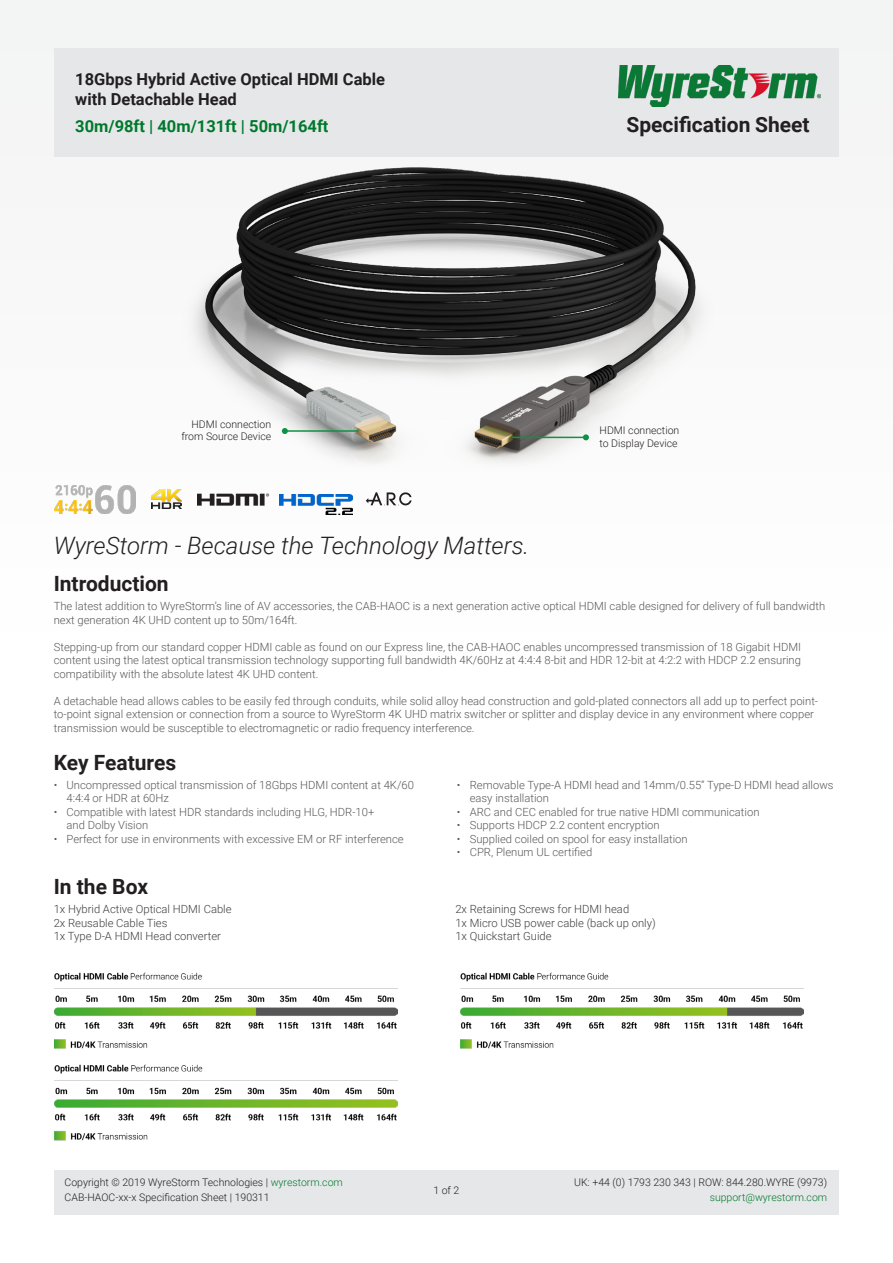
<style>
.page{position:relative;width:893px;height:1263px;background:#fff}
.page>*{position:absolute;margin:0;border:0;box-sizing:border-box;transform-origin:0 0}
.t1{font:italic 300 24px "Roboto";color:#231f20}
.t2{font:700 21px "Roboto";color:#231f20}
.t3{font:700 16.5px/19.8px "Roboto";color:#231f20}
.t4{font:700 16.5px "Roboto";color:#00792c}
.t5{font:300 11.25px/13.5px "Roboto";color:#57585a}
.t6{font:300 11.25px "Roboto";color:#3e3e3f}
.t7{font:300 10.5px/12.6px "Roboto";color:#231f20;text-align:right}
.t8{font:300 10.5px "Roboto";color:#00792c}
.s1{color:#00792c}
</style>
<div class="page">
<div style="left:0;top:0;width:893px;height:659px;background:#fbfbfb"></div>
<img style="left:193px;top:167px;width:509px;height:295px">
<div style="left:54px;top:1170px;width:785px;height:44px;background:#e6e7e9"></div>
<div style="left:54px;top:49px;width:785px;height:108px;background:#e6e7e9"></div>
<img style="left:618px;top:66px;width:203px;height:40px">
<hr style="left:285px;top:430px;width:74px;height:2px;background:#0d9344">
<svg style="left:282px;top:428px;width:6px;height:6px"></svg>
<hr style="left:512px;top:437px;width:74px;height:1px;background:#0d9344">
<svg style="left:583px;top:434px;width:6px;height:6px"></svg>
<img style="left:198px;top:493px;width:71px;height:13px">
<img style="left:280px;top:494px;width:72px;height:21px">
<img style="left:152px;top:489px;width:30px;height:19px">
<svg style="left:366px;top:492px;width:46px;height:14px"></svg>
<img style="left:54px;top:485px;width:82px;height:28px">
<img style="left:54px;top:973px;width:344px;height:76px">
<img style="left:460px;top:973px;width:344px;height:76px">
<img style="left:54px;top:1065px;width:344px;height:76px">
<p class="t3" style="left:75px;top:68px;width:311px">18Gbps Hybrid Active Optical HDMI Cable with Detachable Head</p>
<p class="t4" style="left:75px;top:115px;width:255px">30m/98ft | 40m/131ft | 50m/164ft</p>
<p class="t2" style="left:627px;top:110px;width:185px">Specification Sheet</p>
<p class="t7" style="left:181px;top:417px;width:91px">HDMI connection from Source Device</p>
<p class="t7" style="left:600px;top:423px;width:81px">HDMI connection</p>
<p class="t7" style="left:600px;top:436px;width:79px">to Display Device</p>
<p class="t1" style="left:54px;top:529px;width:477px">WyreStorm - Because the Technology Matters.</p>
<p class="t2" style="left:54px;top:569px;width:116px">Introduction</p>
<p class="t5" style="left:54px;top:599px;width:773px">The latest addition to WyreStorm’s line of AV accessories, the CAB-HAOC is a next generation active optical HDMI cable designed for delivery of full bandwidth next generation 4K UHD content up to 50m/164ft.</p>
<p class="t5" style="left:54px;top:639px;width:749px;text-align:justify">Stepping-up from our standard copper HDMI cable as found on our Express line, the CAB-HAOC enables uncompressed transmission of 18 Gigabit HDMI content using the latest optical transmission technology supporting full bandwidth 4K/60Hz at 4:4:4 8-bit and HDR 12-bit at 4:2:2 with HDCP 2.2 ensuring compatibility with the absolute latest 4K UHD content.</p>
<p class="t5" style="left:54px;top:693px;width:766px">A detachable head allows cables to be easily fed through conduits, while solid alloy head construction and gold-plated connectors all add up to perfect point&shy;to-point signal extension or connection from a source to WyreStorm 4K UHD matrix switcher or splitter and display device in any environment where copper transmission would be susceptible to electromagnetic or radio frequency interference.</p>
<p class="t2" style="left:54px;top:747px;width:124px">Key Features</p>
<p class="t5" style="left:66px;top:778px;width:349px;text-indent:-13px">• Uncompressed optical transmission of 18Gbps HDMI content at 4K/60<br>4:4:4 or HDR at 60Hz</p>
<p class="t5" style="left:66px;top:805px;width:309px;text-indent:-13px">• Compatible with latest HDR standards including HLG, HDR-10+ and Dolby Vision</p>
<p class="t5" style="left:54px;top:832px;width:352px">• Perfect for use in environments with excessive EM or RF interference</p>
<p class="t2" style="left:54px;top:872px;width:96px">In the Box</p>
<p class="t6" style="left:54px;top:901px;width:179px">1x Hybrid Active Optical HDMI Cable</p>
<p class="t6" style="left:54px;top:915px;width:115px">2x Reusable Cable Ties</p>
<p class="t6" style="left:54px;top:928px;width:169px">1x Type D-A HDMI Head converter</p>
<p class="t5" style="left:470px;top:778px;width:365px;text-indent:-13px">• Removable Type-A HDMI head and 14mm/0.55” Type-D HDMI head allows easy installation</p>
<p class="t5" style="left:457px;top:805px;width:304px">• ARC and CEC enabled for true native HDMI communication</p>
<p class="t5" style="left:457px;top:818px;width:204px">• Supports HDCP 2.2 content encryption</p>
<p class="t5" style="left:457px;top:832px;width:232px">• Supplied coiled on spool for easy installation</p>
<p class="t5" style="left:457px;top:845px;width:137px">• CPR, Plenum UL certified</p>
<p class="t6" style="left:455px;top:901px;width:175px">2x Retaining Screws for HDMI head</p>
<p class="t6" style="left:455px;top:915px;width:202px">1x Micro USB power cable (back up only)</p>
<p class="t6" style="left:455px;top:928px;width:98px">1x Quickstart Guide</p>
<p class="t7" style="left:65px;top:1176px;width:280px">Copyright © 2019 WyreStorm Technologies | <span class="s1">wyrestorm.com</span></p>
<p class="t7" style="left:65px;top:1191px;width:206px">CAB-HAOC-xx-x Specification Sheet | 190311</p>
<p class="t7" style="left:433px;top:1183px;width:27px">1 of 2</p>
<p class="t7" style="left:574px;top:1176px;width:255px">UK: +44 (0) 1793 230 343 | ROW: 844.280.WYRE (9973)</p>
<p class="t8" style="left:710px;top:1190px;width:119px">support@wyrestorm.com</p>
</div>
